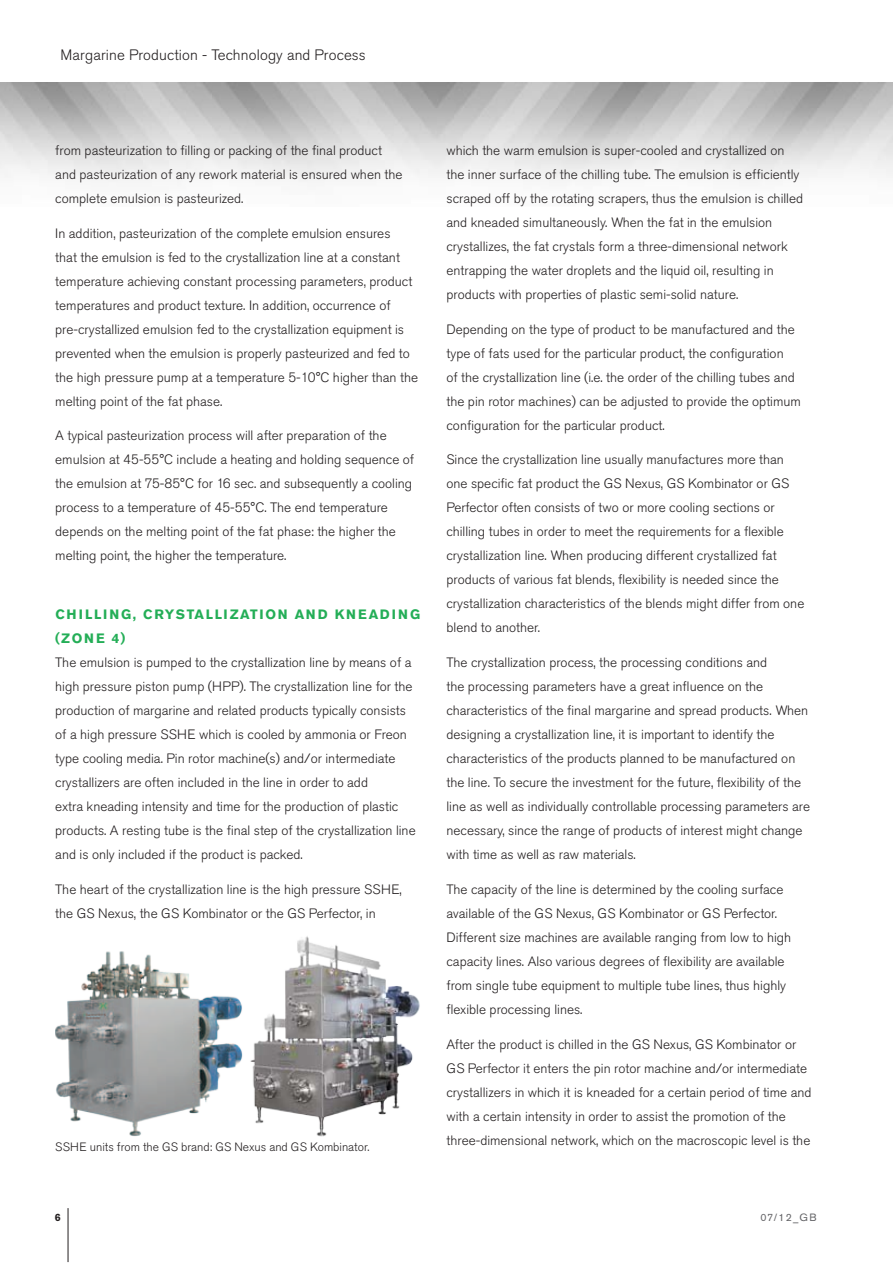
<style>
.page{position:relative;width:893px;height:1263px;background:#fff}
.page>*{position:absolute;margin:0;border:0;box-sizing:border-box;transform-origin:0 0}
.t1{font:300 15px "Akzidenz Grotesk Pro";letter-spacing:.01em;color:#231f20}
.Body_Copy__16pt_Lead{font:300 13.5px/24px "Akzidenz Grotesk Pro";color:#231f20}
.Headline__Large__All{font:700 13.5px/24px "Akzidenz Grotesk Pro";letter-spacing:.12em;color:#24ae57}
.TOC_Title{font:300 12px "Akzidenz Grotesk Pro";color:#231f20}
.t2{font:10.5px "Akzidenz Grotesk Pro";color:#636366}
.t3{font:700 10.5px "Akzidenz Grotesk Pro";color:#231f20}
</style>
<div class="page">
<hr style="left:68px;top:1208px;width:1px;height:54px;background:#231f20">
<img style="left:251px;top:936px;width:169px;height:201px">
<img style="left:55px;top:951px;width:196px;height:186px">
<p class="t1" style="left:61px;top:45px;width:307px">Margarine Production - Technology and Process</p>
<p class="Body_Copy__16pt_Lead" style="left:55px;top:138px;width:349px">from pasteurization to filling or packing of the final product and pasteurization of any rework material is ensured when the complete emulsion is pasteurized.</p>
<p class="Body_Copy__16pt_Lead" style="left:55px;top:221px;width:364px">In addition, pasteurization of the complete emulsion ensures<br>that the emulsion is fed to the crystallization line at a constant temperature achieving constant processing parameters, product temperatures and product texture. In addition, occurrence of pre-crystallized emulsion fed to the crystallization equipment is prevented when the emulsion is properly pasteurized and fed to the high pressure pump at a temperature 5-10°C higher than the melting point of the fat phase.</p>
<p class="Body_Copy__16pt_Lead" style="left:55px;top:424px;width:360px">A typical pasteurization process will after preparation of the emulsion at 45-55°C include a heating and holding sequence of the emulsion at 75-85°C for 16 sec. and subsequently a cooling process to a temperature of 45-55°C. The end temperature depends on the melting point of the fat phase: the higher the melting point, the higher the temperature.</p>
<p class="Headline__Large__All" style="left:55px;top:602px;width:366px">CHILLING, CRYSTALLIZATION AND KNEADING (ZONE 4)</p>
<p class="Body_Copy__16pt_Lead" style="left:55px;top:650px;width:362px">The emulsion is pumped to the crystallization line by means of a high pressure piston pump (HPP). The crystallization line for the production of margarine and related products typically consists of a high pressure SSHE which is cooled by ammonia or Freon type cooling media. Pin rotor machine(s) and/or intermediate crystallizers are often included in the line in order to add<br>extra kneading intensity and time for the production of plastic products. A resting tube is the final step of the crystallization line and is only included if the product is packed.</p>
<p class="Body_Copy__16pt_Lead" style="left:55px;top:877px;width:348px">The heart of the crystallization line is the high pressure SSHE, the GS Nexus, the GS Kombinator or the GS Perfector, in</p>
<p class="TOC_Title" style="left:55px;top:1139px;width:316px">SSHE units from the GS brand: GS Nexus and GS Kombinator.</p>
<p class="Body_Copy__16pt_Lead" style="left:446px;top:138px;width:358px">which the warm emulsion is super-cooled and crystallized on the inner surface of the chilling tube. The emulsion is efficiently scraped off by the rotating scrapers, thus the emulsion is chilled and kneaded simultaneously. When the fat in the emulsion crystallizes, the fat crystals form a three-dimensional network entrapping the water droplets and the liquid oil, resulting in products with properties of plastic semi-solid nature.</p>
<p class="Body_Copy__16pt_Lead" style="left:446px;top:317px;width:356px">Depending on the type of product to be manufactured and the type of fats used for the particular product, the configuration<br>of the crystallization line (i.e. the order of the chilling tubes and the pin rotor machines) can be adjusted to provide the optimum configuration for the particular product.</p>
<p class="Body_Copy__16pt_Lead" style="left:446px;top:448px;width:359px">Since the crystallization line usually manufactures more than one specific fat product the GS Nexus, GS Kombinator or GS Perfector often consists of two or more cooling sections or chilling tubes in order to meet the requirements for a flexible crystallization line. When producing different crystallized fat products of various fat blends, flexibility is needed since the crystallization characteristics of the blends might differ from one blend to another.</p>
<p class="Body_Copy__16pt_Lead" style="left:446px;top:650px;width:365px">The crystallization process, the processing conditions and<br>the processing parameters have a great influence on the characteristics of the final margarine and spread products. When designing a crystallization line, it is important to identify the characteristics of the products planned to be manufactured on the line. To secure the investment for the future, flexibility of the line as well as individually controllable processing parameters are necessary, since the range of products of interest might change with time as well as raw materials.</p>
<p class="Body_Copy__16pt_Lead" style="left:446px;top:877px;width:346px">The capacity of the line is determined by the cooling surface available of the GS Nexus, GS Kombinator or GS Perfector.<br>Different size machines are available ranging from low to high capacity lines. Also various degrees of flexibility are available from single tube equipment to multiple tube lines, thus highly flexible processing lines.</p>
<p class="Body_Copy__16pt_Lead" style="left:446px;top:1032px;width:367px">After the product is chilled in the GS Nexus, GS Kombinator or GS Perfector it enters the pin rotor machine and/or intermediate crystallizers in which it is kneaded for a certain period of time and with a certain intensity in order to assist the promotion of the three-dimensional network, which on the macroscopic level is the</p>
<p class="t3" style="left:55px;top:1211px;width:7px">6</p>
<p class="t2" style="left:760px;top:1210px;width:58px">07/12_GB</p>
</div>
